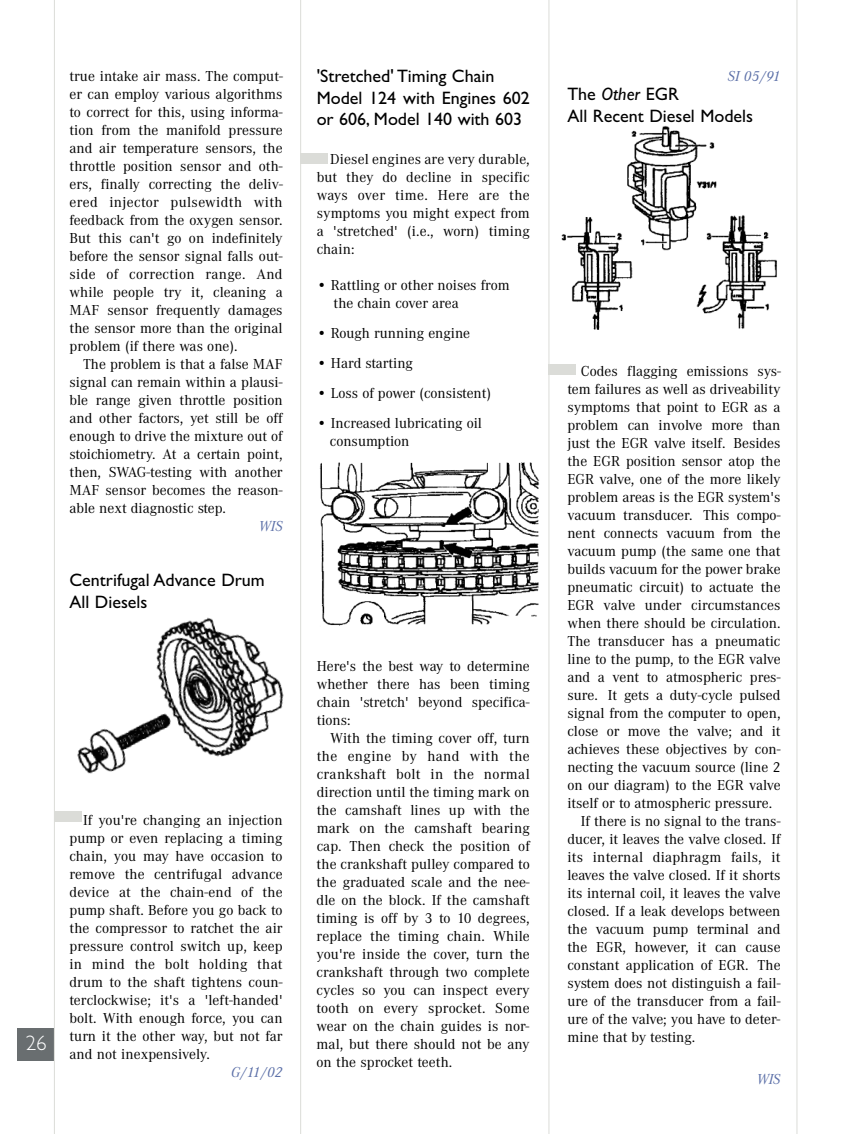
<style>
.page{position:relative;width:851px;height:1134px;background:#fff}
.page>*{position:absolute;margin:0;border:0;box-sizing:border-box;transform-origin:0 0}
.t1{font:300 21px "Gill Sans";color:#fff}
.t2{font:18px/21.6px "Gill Sans";color:#000}
.t3{font:15px/18px "Corporate A";color:#000;text-align:justify}
.t4{font:italic 15px "Corporate A";color:#5c70a8}
.s1{font-style:italic}
</style>
<div class="page">
<img style="left:549px;top:115px;width:228px;height:237px">
<img style="left:77px;top:617px;width:207px;height:157px">
<div style="left:54px;top:811px;width:28px;height:11px;background:#dbdcd8"></div>
<div style="left:18px;top:1028px;width:36px;height:33px;background:#696e70"></div>
<hr style="left:300px;top:0;width:1px;height:1134px;background:#dbdcd8">
<hr style="left:54px;top:0;width:1px;height:1134px;background:#dbdcd8">
<hr style="left:548px;top:0;width:1px;height:1134px;background:#dbdcd8">
<hr style="left:796px;top:0;width:1px;height:1134px;background:#dbdcd8">
<img style="left:319px;top:462px;width:221px;height:164px">
<div style="left:300px;top:153px;width:28px;height:11px;background:#dbdcd8"></div>
<div style="left:548px;top:364px;width:28px;height:11px;background:#dbdcd8"></div>
<p class="t3" style="left:70px;top:67px;width:215px">true intake air mass. The comput&shy;er can employ various algorithms to correct for this, using informa&shy;tion from the manifold pressure and air temperature sensors, the throttle position sensor and oth&shy;ers, finally correcting the deliv&shy;ered injector pulsewidth with feedback from the oxygen sensor.<br>But this can't go on indefinitely before the sensor signal falls out&shy;side of correction range. And while people try it, cleaning a MAF sensor frequently damages the sensor more than the original problem (if there was one).</p>
<p class="t3" style="left:70px;top:355px;width:215px;text-indent:14px">The problem is that a false MAF signal can remain within a plausi&shy;ble range given throttle position and other factors, yet still be off enough to drive the mixture out of stoichiometry. At a certain point, then, SWAG-testing with another MAF sensor becomes the reason&shy;able next diagnostic step.</p>
<p class="t4" style="left:259px;top:517px;width:25px">WIS</p>
<p class="t2" style="left:70px;top:569px;width:197px">Centrifugal Advance Drum<br>All Diesels</p>
<h1 class="t1" style="left:26px;top:1031px;width:22px">26</h1>
<p class="t3" style="left:69px;top:811px;width:215px;text-indent:14px">If you're changing an injection pump or even replacing a timing chain, you may have occasion to remove the centrifugal advance device at the chain-end of the pump shaft. Before you go back to the compressor to ratchet the air pressure control switch up, keep in mind the bolt holding that drum to the shaft tightens coun&shy;terclockwise; it's a 'left-handed' bolt. With enough force, you can turn it the other way, but not far and not inexpensively.</p>
<p class="t4" style="left:231px;top:1063px;width:53px">G/11/02</p>
<p class="t2" style="left:317px;top:65px;width:215px">'Stretched' Timing Chain<br>Model 124 with Engines 602 or 606, Model 140 with 603</p>
<p class="t3" style="left:317px;top:150px;width:214px;text-indent:13px">Diesel engines are very durable, but they do decline in specific ways over time. Here are the symptoms you might expect from a 'stretched' (i.e., worn) timing chain:</p>
<p class="t3" style="left:333px;top:276px;width:178px;text-indent:-17px">• Rattling or other noises from the chain cover area</p>
<p class="t3" style="left:317px;top:324px;width:155px">• Rough running engine</p>
<p class="t3" style="left:317px;top:354px;width:98px">• Hard starting</p>
<p class="t3" style="left:317px;top:384px;width:176px">• Loss of power (consistent)</p>
<p class="t3" style="left:330px;top:414px;width:154px;text-indent:-13px">• Increased lubricating oil consumption</p>
<p class="t3" style="left:317px;top:657px;width:214px">Here's the best way to determine whether there has been timing chain 'stretch' beyond specifica&shy;tions:</p>
<p class="t3" style="left:316px;top:729px;width:215px;text-indent:14px">With the timing cover off, turn the engine by hand with the crankshaft bolt in the normal direction until the timing mark on the camshaft lines up with the mark on the camshaft bearing cap. Then check the position of the crankshaft pulley compared to the graduated scale and the nee&shy;dle on the block. If the camshaft timing is off by 3 to 10 degrees, replace the timing chain. While you're inside the cover, turn the crankshaft through two complete cycles so you can inspect every tooth on every sprocket. Some wear on the chain guides is nor&shy;mal, but there should not be any on the sprocket teeth.</p>
<p class="t4" style="left:728px;top:67px;width:54px">SI 05/91</p>
<p class="t2" style="left:567px;top:83px;width:187px">The <span class="s1">Other</span> EGR<br>All Recent Diesel Models</p>
<p class="t3" style="left:581px;top:362px;width:201px">Codes flagging emissions sys-</p>
<p class="t3" style="left:567px;top:380px;width:215px">tem failures as well as driveability</p>
<p class="t3" style="left:567px;top:398px;width:215px">symptoms that point to EGR as a</p>
<p class="t3" style="left:567px;top:416px;width:214px">problem can involve more than</p>
<p class="t3" style="left:567px;top:434px;width:215px">just the EGR valve itself. Besides</p>
<p class="t3" style="left:567px;top:452px;width:214px">the EGR position sensor atop the</p>
<p class="t3" style="left:567px;top:470px;width:214px">EGR valve, one of the more likely</p>
<p class="t3" style="left:567px;top:488px;width:214px">problem areas is the EGR system's</p>
<p class="t3" style="left:567px;top:506px;width:214px">vacuum transducer. This compo-</p>
<p class="t3" style="left:567px;top:524px;width:214px">nent connects vacuum from the</p>
<p class="t3" style="left:567px;top:542px;width:215px">vacuum pump (the same one that</p>
<p class="t3" style="left:567px;top:560px;width:214px">builds vacuum for the power brake</p>
<p class="t3" style="left:567px;top:578px;width:214px">pneumatic circuit) to actuate the</p>
<p class="t3" style="left:567px;top:596px;width:215px">EGR valve under circumstances</p>
<p class="t3" style="left:567px;top:614px;width:215px">when there should be circulation.</p>
<p class="t3" style="left:567px;top:632px;width:215px">The transducer has a pneumatic</p>
<p class="t3" style="left:567px;top:650px;width:214px">line to the pump, to the EGR valve</p>
<p class="t3" style="left:567px;top:668px;width:214px">and a vent to atmospheric pres-</p>
<p class="t3" style="left:567px;top:686px;width:214px">sure. It gets a duty-cycle pulsed</p>
<p class="t3" style="left:567px;top:704px;width:215px">signal from the computer to open,</p>
<p class="t3" style="left:567px;top:722px;width:215px">close or move the valve; and it</p>
<p class="t3" style="left:567px;top:740px;width:214px">achieves these objectives by con-</p>
<p class="t3" style="left:567px;top:758px;width:214px">necting the vacuum source (line 2</p>
<p class="t3" style="left:567px;top:776px;width:214px">on our diagram) to the EGR valve</p>
<p class="t3" style="left:567px;top:794px;width:206px">itself or to atmospheric pressure.</p>
<p class="t3" style="left:581px;top:812px;width:201px">If there is no signal to the trans-</p>
<p class="t3" style="left:567px;top:830px;width:214px">ducer, it leaves the valve closed. If</p>
<p class="t3" style="left:567px;top:848px;width:214px">its internal diaphragm fails, it</p>
<p class="t3" style="left:567px;top:866px;width:215px">leaves the valve closed. If it shorts</p>
<p class="t3" style="left:567px;top:884px;width:214px">its internal coil, it leaves the valve</p>
<p class="t3" style="left:567px;top:902px;width:215px">closed. If a leak develops between</p>
<p class="t3" style="left:567px;top:920px;width:214px">the vacuum pump terminal and</p>
<p class="t3" style="left:567px;top:938px;width:214px">the EGR, however, it can cause</p>
<p class="t3" style="left:567px;top:956px;width:215px">constant application of EGR. The</p>
<p class="t3" style="left:567px;top:974px;width:214px">system does not distinguish a fail-</p>
<p class="t3" style="left:567px;top:992px;width:214px">ure of the transducer from a fail-</p>
<p class="t3" style="left:567px;top:1010px;width:214px">ure of the valve; you have to deter-</p>
<p class="t3" style="left:567px;top:1028px;width:129px">mine that by testing.</p>
<p class="t4" style="left:757px;top:1070px;width:25px">WIS</p>
</div>
